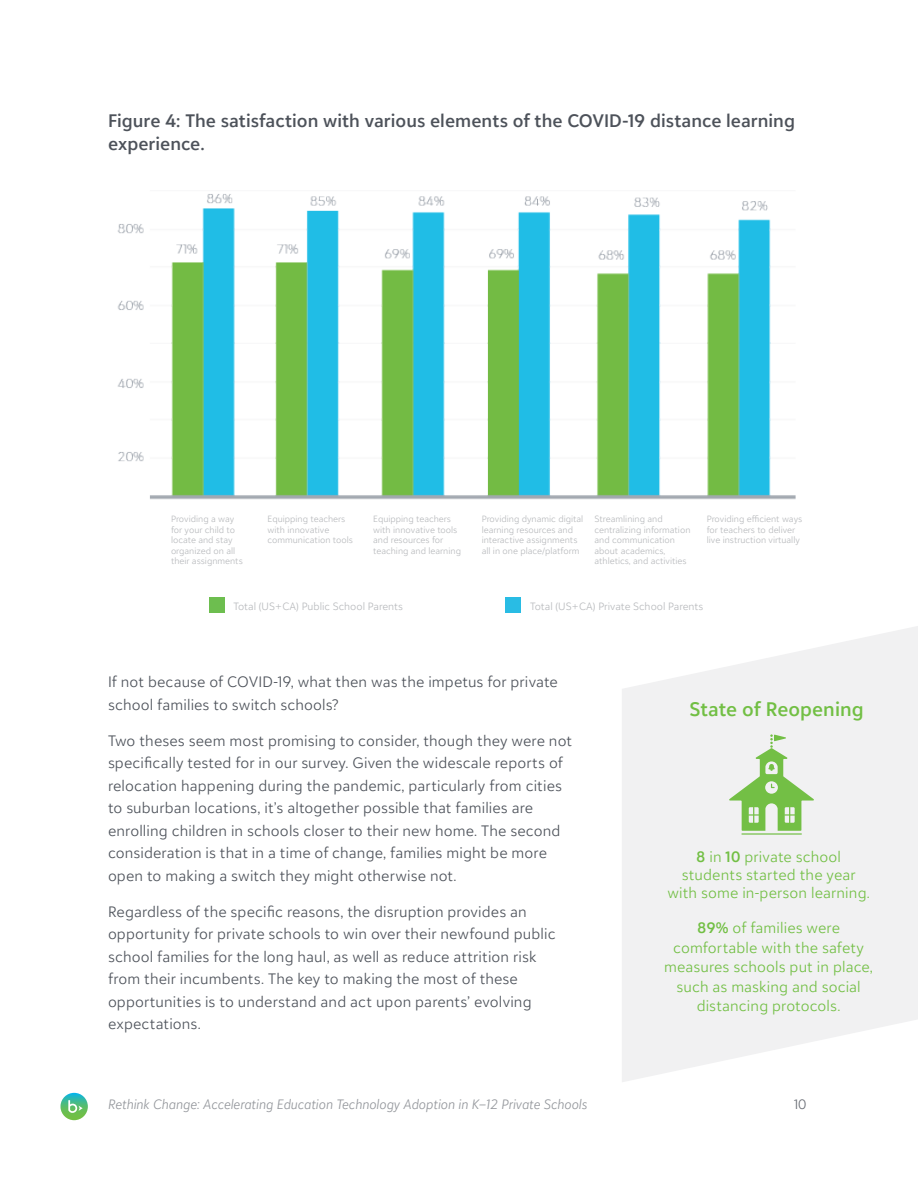
<style>
.page{position:relative;width:918px;height:1188px;background:#fff}
.page>*{position:absolute;margin:0;border:0;box-sizing:border-box;transform-origin:0 0}
.t1{font:600 19.5px "Blackbaud Sans";color:#72bf44}
.t2{font:600 18px/22.5px "Blackbaud Sans";color:#4d525a}
.t3{font:300 15px/22.5px "Blackbaud Sans";letter-spacing:.01em;color:#4d525a}
.t4{font:300 15px/19.5px "Blackbaud Sans";letter-spacing:.01em;color:#72bf44;text-align:center}
.t5{font:italic 300 13.5px "Blackbaud Sans";color:#94979c}
.t6{font:300 13.5px "Blackbaud Sans";color:#686c74}
.t7{font:300 10.5px "Blackbaud Sans";color:#b8babd}
.t8{font:300 9px/10.5px "Blackbaud Sans";color:#b8babd}
.s1{font-weight:600}
</style>
<div class="page">
<svg style="left:61px;top:1093px;width:27px;height:27px"></svg>
<svg style="left:68px;top:1100px;width:15px;height:13px"></svg>
<svg style="left:622px;top:626px;width:296px;height:456px;fill:#f1f1f2"></svg>
<img style="left:117px;top:194px;width:679px;height:306px">
<div style="left:505px;top:598px;width:15px;height:15px;background:#29bce4"></div>
<div style="left:209px;top:598px;width:16px;height:15px;background:#6dbe4f"></div>
<hr style="left:741px;top:833px;width:61px;height:2px;background:#73bf45">
<svg style="left:729px;top:734px;width:85px;height:97px"></svg>
<p class="t2" style="left:108px;top:109px;width:689px">Figure 4: The satisfaction with various elements of the COVID-19 distance learning experience.</p>
<p class="t8" style="left:171px;top:514px;width:73px">Providing a way for your child to locate and stay organized on all their assignments</p>
<p class="t8" style="left:268px;top:514px;width:87px">Equipping teachers with innovative communication tools</p>
<p class="t8" style="left:373px;top:514px;width:89px">Equipping teachers with innovative tools and resources for teaching and learning</p>
<p class="t8" style="left:482px;top:514px;width:103px">Providing dynamic digital learning resources and interactive assignments all in one place/platform</p>
<p class="t8" style="left:594px;top:514px;width:98px">Streamlining and centralizing information and communication about academics, athletics, and activities</p>
<p class="t8" style="left:707px;top:514px;width:97px">Providing efficient ways for teachers to deliver live instruction virtually</p>
<p class="t7" style="left:233px;top:599px;width:171px">Total (US+CA) Public School Parents</p>
<p class="t7" style="left:530px;top:599px;width:175px">Total (US+CA) Private School Parents</p>
<p class="t3" style="left:108px;top:670px;width:451px">If not because of COVID-19, what then was the impetus for private school families to switch schools?</p>
<p class="t3" style="left:108px;top:729px;width:466px">Two theses seem most promising to consider, though they were not specifically tested for in our survey. Given the widescale reports of relocation happening during the pandemic, particularly from cities to suburban locations, it’s altogether possible that families are enrolling children in schools closer to their new home. The second consideration is that in a time of change, families might be more open to making a switch they might otherwise not.</p>
<p class="t3" style="left:108px;top:900px;width:449px">Regardless of the specific reasons, the disruption provides an opportunity for private schools to win over their newfound public school families for the long haul, as well as reduce attrition risk from their incumbents. The key to making the most of these opportunities is to understand and act upon parents’ evolving expectations.</p>
<h1 class="t1" style="left:690px;top:697px;width:176px">State of Reopening</h1>
<p class="t4" style="left:667px;top:848px;width:204px;line-height:18px"><span class="s1">8</span> in <span class="s1">10</span> private school students started the year with some in-person learning.</p>
<p class="t4" style="left:664px;top:918px;width:210px"><span class="s1">89%</span> of families were comfortable with the safety measures schools put in place, such as masking and social distancing protocols.</p>
<p class="t5" style="left:108px;top:1096px;width:481px">Rethink Change: Accelerating Education Technology Adoption in K–12 Private Schools</p>
<p class="t6" style="left:794px;top:1096px;width:14px">10</p>
</div>
